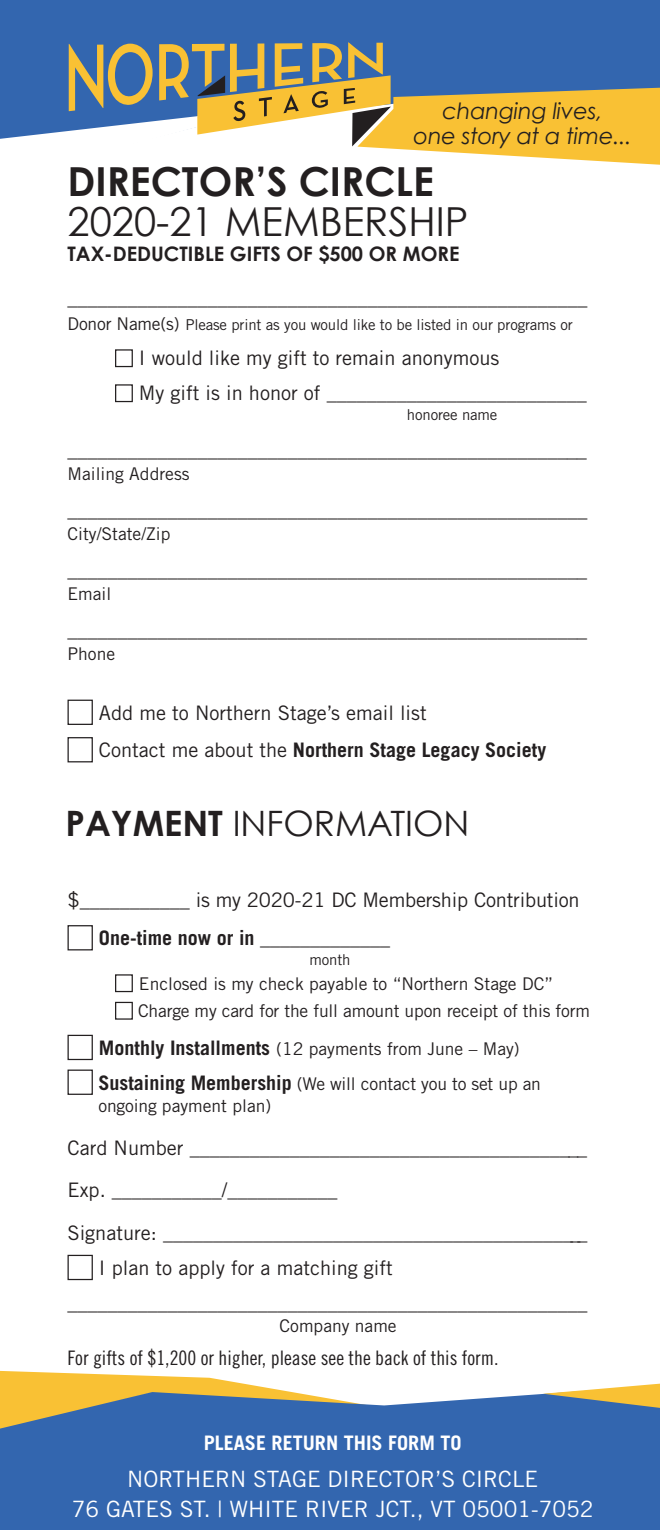
<style>
.page{position:relative;width:660px;height:1530px;background:#fff}
.page>*{position:absolute;margin:0;border:0;box-sizing:border-box;transform-origin:0 0}
.t1{font:40px "Century Gothic";color:#231f20}
.t2{font:700 40px "Century Gothic";color:#231f20}
.t3{font:35px "Century Gothic";color:#231f20}
.t4{font:22.5px "Trade Gothic LT Std";color:#fff}
.t5{font:italic 22.5px "Century Gothic";letter-spacing:-.01em;color:#231f20}
.t6{font:20px "Trade Gothic LT Std";color:#231f20}
.t7{font:700 20px "Trade Gothic LT Std";color:#231f20}
.t8{font:20px "Trade Gothic LT Std Cn 18";color:#231f20}
.t9{font:700 20px "Century Gothic";color:#231f20}
.t10{font:700 20px "Trade Gothic LT Std";color:#fff}
.t11{font:17.5px/22.5px "Trade Gothic LT Std";color:#231f20}
.t12{font:15px "Trade Gothic LT Std";letter-spacing:-.01em;color:#231f20}
.s1{font-size:17.5px}
.s2{font-weight:400}
.s3{font-weight:700}
.s4{font-weight:700;font-size:20px}
</style>
<div class="page">
<svg style="left:0;top:1371px;width:251px;height:14px"></svg>
<svg style="left:0;top:1385px;width:660px;height:145px;background:#4771aa"></svg>
<svg style="left:543px;top:1384px;width:117px;height:24px"></svg>
<div style="left:0;top:0;width:660px;height:39px;background:#3366af"></div>
<div style="left:115px;top:349px;width:18px;height:18px;border:1px solid #231f20"></div>
<div style="left:115px;top:384px;width:18px;height:18px;border:1px solid #231f20"></div>
<div style="left:68px;top:700px;width:25px;height:25px;border:1px solid #231f20"></div>
<div style="left:68px;top:737px;width:25px;height:25px;border:1px solid #231f20"></div>
<div style="left:68px;top:925px;width:25px;height:25px;border:1px solid #231f20"></div>
<div style="left:115px;top:974px;width:18px;height:18px;border:1px solid #231f20"></div>
<div style="left:115px;top:1002px;width:18px;height:18px;border:1px solid #231f20"></div>
<div style="left:68px;top:1035px;width:25px;height:25px;border:1px solid #231f20"></div>
<div style="left:68px;top:1070px;width:25px;height:25px;border:1px solid #231f20"></div>
<div style="left:68px;top:1255px;width:25px;height:25px;border:1px solid #231f20"></div>
<svg style="left:0;top:39px;width:660px;height:126px"></svg>
<p class="t5" style="left:442px;top:96px;width:162px">changing lives,</p>
<p class="t5" style="left:413px;top:121px;width:220px">one story at a time...</p>
<p class="t2" style="left:68px;top:156px;width:368px">DIRECTOR’S CIRCLE</p>
<p class="t1" style="left:68px;top:197px;width:402px">2020-21 MEMBERSHIP</p>
<p class="t9" style="left:68px;top:241px;width:394px">TAX-DEDUCTIBLE GIFTS OF $500 OR MORE</p>
<p class="t6" style="left:68px;top:285px;width:521px">____________________________________________________</p>
<p class="t12" style="left:68px;top:315px;width:507px"><span class="s1">Donor Name(s)</span> Please print as you would like to be listed in our programs or</p>
<p class="t6" style="left:139px;top:345px;width:362px">I would like my gift to remain anonymous</p>
<p class="t6" style="left:139px;top:380px;width:449px">My gift is in honor of __________________________</p>
<p class="t12" style="left:407px;top:405px;width:92px">honoree name</p>
<p class="t6" style="left:68px;top:438px;width:521px">____________________________________________________</p>
<p class="t11" style="left:68px;top:462px;width:124px">Mailing Address</p>
<p class="t6" style="left:68px;top:498px;width:521px">____________________________________________________</p>
<p class="t11" style="left:68px;top:522px;width:105px">City/State/Zip</p>
<p class="t6" style="left:68px;top:558px;width:521px">____________________________________________________</p>
<p class="t11" style="left:68px;top:582px;width:45px">Email</p>
<p class="t6" style="left:68px;top:618px;width:521px">____________________________________________________</p>
<p class="t11" style="left:68px;top:642px;width:49px">Phone</p>
<p class="t6" style="left:99px;top:700px;width:329px">Add me to Northern Stage’s email list</p>
<p class="t7" style="left:99px;top:738px;width:449px"><span class="s2">Contact me about the</span> Northern Stage Legacy Society</p>
<p class="t3" style="left:65px;top:802px;width:405px"><span class="s3">PAYMENT</span> INFORMATION</p>
<p class="t6" style="left:68px;top:888px;width:514px">$___________ is my 2020-21 DC Membership Contribution</p>
<p class="t7" style="left:99px;top:925px;width:293px">One-time now or in _____________</p>
<p class="t12" style="left:309px;top:950px;width:43px">month</p>
<p class="t11" style="left:139px;top:972px;width:416px">Enclosed is my check payable to “Northern Stage DC”</p>
<p class="t11" style="left:138px;top:999px;width:453px">Charge my card for the full amount upon receipt of this form</p>
<p class="t11" style="left:99px;top:1037px;width:422px"><span class="s4">Monthly Installments</span> (12 payments from June – May)</p>
<p class="t11" style="left:98px;top:1072px;width:444px"><span class="s4">Sustaining Membership</span> (We will contact you to set up an ongoing payment plan)</p>
<p class="t6" style="left:68px;top:1135px;width:521px">Card Number ________________________________________</p>
<p class="t6" style="left:68px;top:1178px;width:271px">Exp. ___________/___________</p>
<p class="t6" style="left:68px;top:1220px;width:521px">Signature: ___________________________________________</p>
<p class="t6" style="left:99px;top:1255px;width:295px">I plan to apply for a matching gift</p>
<p class="t6" style="left:68px;top:1290px;width:521px">____________________________________________________</p>
<p class="t11" style="left:280px;top:1314px;width:119px">Company name</p>
<p class="t8" style="left:68px;top:1346px;width:432px">For gifts of $1,200 or higher, please see the back of this form.</p>
<p class="t10" style="left:204px;top:1430px;width:259px">PLEASE RETURN THIS FORM TO</p>
<p class="t4" style="left:127px;top:1466px;width:413px">NORTHERN STAGE DIRECTOR’S CIRCLE</p>
<p class="t4" style="left:72px;top:1496px;width:523px">76 GATES ST. | WHITE RIVER JCT., VT 05001-7052</p>
</div>
